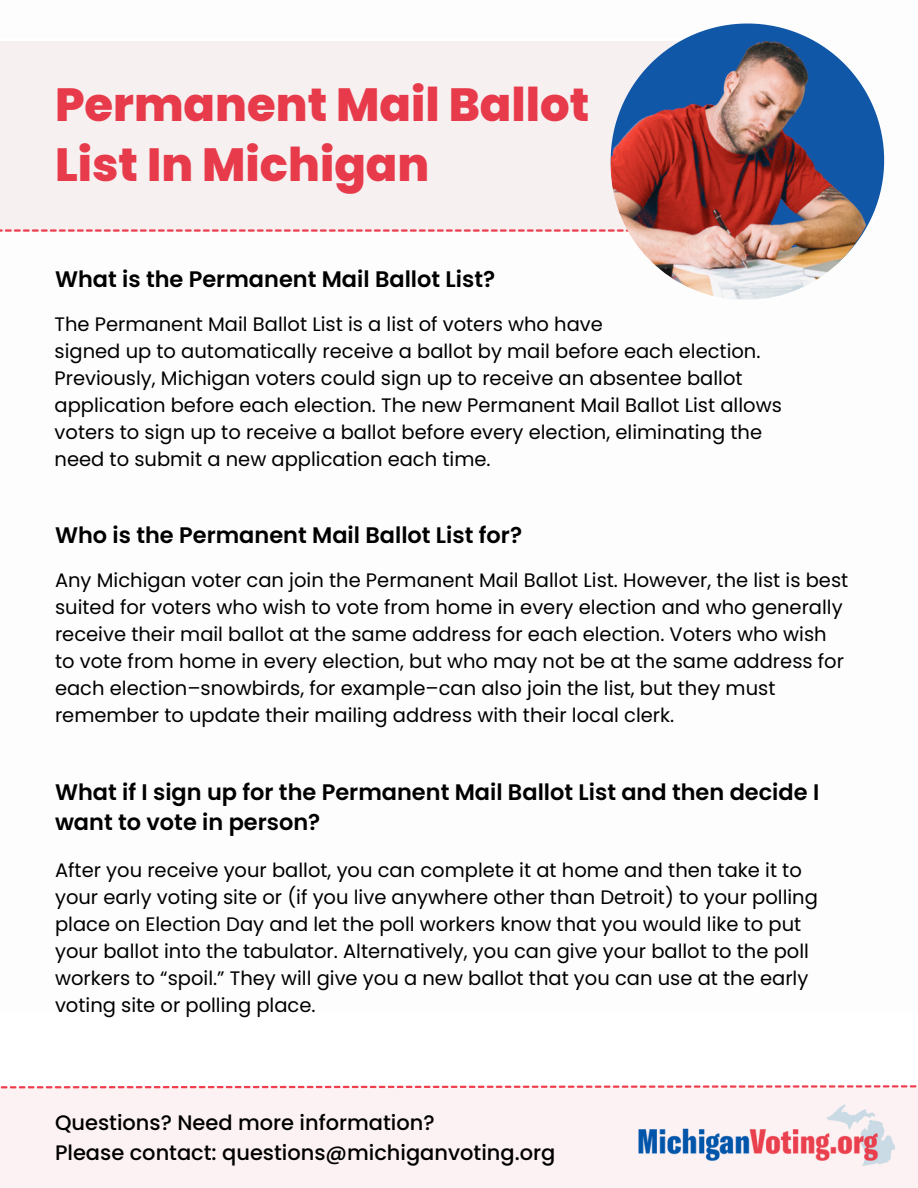
<style>
.page{position:relative;width:918px;height:1188px;background:#fff}
.page>*{position:absolute;margin:0;border:0;box-sizing:border-box;transform-origin:0 0}
.t1{font:800 46.5px "Poppins";color:#ef3f4f}
.t2{font:600 22.5px/30.3px "Poppins";color:#000}
.t3{font:500 21px/29.2px "Poppins";color:#000}
.t4{font:19.5px/27px "Poppins";color:#000}
</style>
<div class="page">
<div style="left:0;top:1089px;width:918px;height:99px;background:#fdf2f3"></div>
<div style="left:0;top:41px;width:716px;height:191px;background:#f6f0f1"></div>
<svg style="left:0;top:229px;width:611px;height:3px"></svg>
<svg style="left:611px;top:24px;width:273px;height:273px"></svg>
<img style="left:611px;top:30px;width:269px;height:270px;border-radius:50%">
<img style="left:638px;top:1104px;width:256px;height:62px">
<svg style="left:0;top:1085px;width:918px;height:4px"></svg>
<p class="t1" style="left:55px;top:72px;width:536px">Permanent Mail Ballot</p>
<p class="t1" style="left:55px;top:132px;width:376px">List In Michigan</p>
<h2 class="t2" style="left:55px;top:264px;width:442px">What is the Permanent Mail Ballot List?</h2>
<p class="t4" style="left:55px;top:311px;width:550px">The Permanent Mail Ballot List is a list of voters who have</p>
<p class="t4" style="left:55px;top:338px;width:729px">signed up to automatically receive a ballot by mail before each election.<br>Previously, Michigan voters could sign up to receive an absentee ballot application before each election. The new Permanent Mail Ballot List allows voters to sign up to receive a ballot before every election, eliminating the need to submit a new application each time.</p>
<p class="t2" style="left:55px;top:520px;width:469px">Who is the Permanent Mail Ballot List for?</p>
<p class="t4" style="left:55px;top:567px;width:795px">Any Michigan voter can join the Permanent Mail Ballot List. However, the list is best suited for voters who wish to vote from home in every election and who generally receive their mail ballot at the same address for each election. Voters who wish to vote from home in every election, but who may not be at the same address for each election–snowbirds, for example–can also join the list, but they must remember to update their mailing address with their local clerk.</p>
<h2 class="t2" style="left:55px;top:776px;width:766px">What if I sign up for the Permanent Mail Ballot List and then decide I want to vote in person?</h2>
<p class="t4" style="left:55px;top:857px;width:764px">After you receive your ballot, you can complete it at home and then take it to your early voting site or (if you live anywhere other than Detroit) to your polling place on Election Day and let the poll workers know that you would like to put your ballot into the tabulator. Alternatively, you can give your ballot to the poll workers to “spoil.” They will give you a new ballot that you can use at the early voting site or polling place.</p>
<h2 class="t3" style="left:55px;top:1108px;width:502px">Questions? Need more information?<br>Please contact: questions@michiganvoting.org</h2>
</div>
